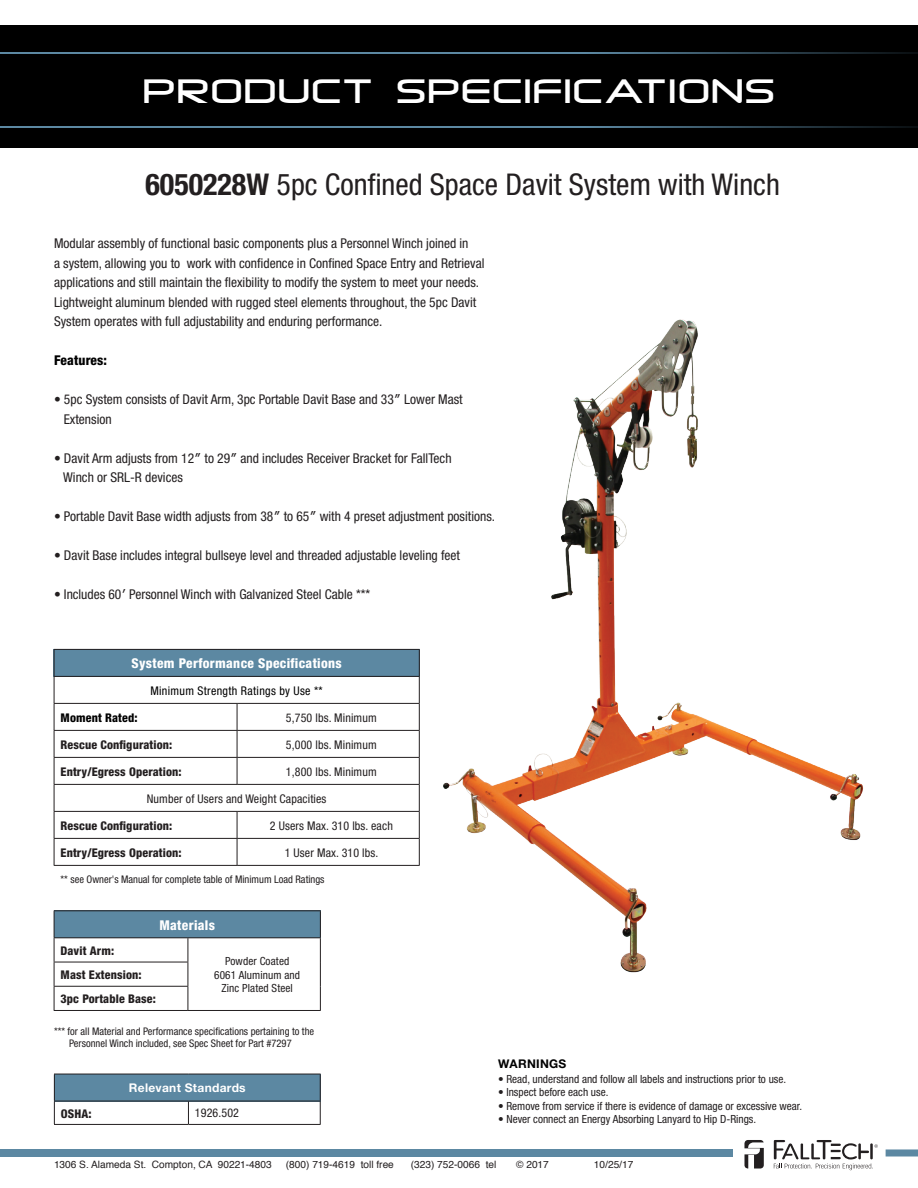
<style>
.page{position:relative;width:918px;height:1188px;background:#fff}
.page>*{position:absolute;margin:0;border:0;box-sizing:border-box;transform-origin:0 0}
.t1{font:condensed 30px "Helvetica Neue";color:#231f20}
.t2{font:27px "Fall Tech";letter-spacing:.075em;color:#fff}
.t3{font:condensed 13.5px/19.5px "Helvetica Neue";color:#231f20}
.t4{font:800 condensed 13.5px "Helvetica Neue";letter-spacing:.025em;color:#fff}
.t5{font:800 condensed 13.5px "Helvetica Neue";letter-spacing:.01em;color:#000}
.t6{font:800 condensed 12px/24.3px "Helvetica Neue";letter-spacing:.01em;color:#231f20}
.t7{font:condensed 12px "Helvetica Neue";letter-spacing:.01em;color:#231f20}
.t8{font:condensed 12px "Helvetica Neue";letter-spacing:.025em;color:#000}
.t9{font:700 12px "Helvetica Neue";letter-spacing:.025em;color:#fff}
.t10{font:800 condensed 12px "Helvetica Neue";letter-spacing:.01em;color:#000}
.t11{font:700 12px "Helvetica Neue";letter-spacing:.025em;color:#000}
.t12{font:condensed 11.25px/13.5px "Helvetica Neue";color:#231f20;text-align:center}
.t13{font:condensed 10.5px/12.6px "Helvetica Neue";color:#231f20}
.t14{font:10.2px "Helvetica";color:#231f20}
.s1{font-weight:700}
.s2{font-family:"Helvetica";font-stretch:normal}
</style>
<div class="page">
<div style="left:0;top:25px;width:918px;height:123px;background:#000"></div>
<svg style="left:744px;top:1140px;width:20px;height:29px"></svg>
<svg style="left:774px;top:1140px;width:104px;height:30px"></svg>
<div style="left:886px;top:1149px;width:32px;height:8px;background:#5c88a2"></div>
<div style="left:0;top:1149px;width:732px;height:7px;background:#5c88a2"></div>
<div style="left:53px;top:649px;width:366px;height:28px;background:#5c88a2"></div>
<svg style="left:237px;top:812px;width:1px;height:53px"></svg>
<hr style="left:237px;top:703px;width:183px;height:1px;background:#231f20">
<hr style="left:237px;top:730px;width:183px;height:1px;background:#231f20">
<hr style="left:54px;top:730px;width:183px;height:1px;background:#231f20">
<hr style="left:54px;top:676px;width:183px;height:1px;background:#231f20">
<hr style="left:237px;top:676px;width:183px;height:1px;background:#231f20">
<hr style="left:54px;top:703px;width:183px;height:1px;background:#231f20">
<svg style="left:237px;top:704px;width:1px;height:80px"></svg>
<hr style="left:54px;top:649px;width:183px;height:1px;background:#231f20">
<hr style="left:237px;top:649px;width:183px;height:1px;background:#231f20">
<hr style="left:54px;top:757px;width:183px;height:1px;background:#231f20">
<hr style="left:237px;top:757px;width:183px;height:1px;background:#231f20">
<hr style="left:54px;top:784px;width:183px;height:1px;background:#231f20">
<hr style="left:237px;top:784px;width:183px;height:1px;background:#231f20">
<hr style="left:54px;top:811px;width:183px;height:1px;background:#231f20">
<hr style="left:237px;top:811px;width:183px;height:1px;background:#231f20">
<hr style="left:54px;top:838px;width:183px;height:1px;background:#231f20">
<svg style="left:54px;top:650px;width:1px;height:215px"></svg>
<hr style="left:237px;top:838px;width:183px;height:1px;background:#231f20">
<hr style="left:54px;top:865px;width:183px;height:1px;background:#231f20">
<hr style="left:237px;top:865px;width:183px;height:1px;background:#231f20">
<svg style="left:419px;top:650px;width:1px;height:215px"></svg>
<div style="left:54px;top:1074px;width:266px;height:27px;background:#5c88a2"></div>
<hr style="left:54px;top:1074px;width:134px;height:1px;background:#231f20">
<hr style="left:188px;top:1074px;width:133px;height:1px;background:#231f20">
<hr style="left:54px;top:1101px;width:134px;height:1px;background:#231f20">
<svg style="left:54px;top:1074px;width:1px;height:50px"></svg>
<hr style="left:188px;top:1101px;width:133px;height:1px;background:#231f20">
<svg style="left:188px;top:1101px;width:1px;height:23px"></svg>
<svg style="left:320px;top:1074px;width:1px;height:50px"></svg>
<hr style="left:54px;top:1124px;width:134px;height:1px;background:#231f20">
<hr style="left:188px;top:1124px;width:133px;height:1px;background:#231f20">
<hr style="left:0;top:127px;width:918px;height:1px;background:#5c88a2">
<hr style="left:0;top:52px;width:918px;height:1px;background:#5c88a2">
<img style="left:443px;top:319px;width:420px;height:654px">
<div style="left:54px;top:911px;width:266px;height:27px;background:#5c88a2"></div>
<hr style="left:54px;top:910px;width:134px;height:1px;background:#231f20">
<hr style="left:188px;top:910px;width:133px;height:1px;background:#231f20">
<hr style="left:54px;top:937px;width:134px;height:1px;background:#231f20">
<hr style="left:188px;top:937px;width:133px;height:1px;background:#231f20">
<hr style="left:54px;top:962px;width:134px;height:1px;background:#231f20">
<hr style="left:54px;top:986px;width:134px;height:1px;background:#231f20">
<svg style="left:54px;top:911px;width:1px;height:99px"></svg>
<svg style="left:188px;top:938px;width:1px;height:72px"></svg>
<svg style="left:320px;top:911px;width:1px;height:99px"></svg>
<hr style="left:54px;top:1010px;width:134px;height:1px;background:#231f20">
<hr style="left:188px;top:1010px;width:133px;height:1px;background:#231f20">
<h2 class="t2" style="left:145px;top:78px;width:633px">PRODUCT SPECIFICATIONS</h2>
<h1 class="t1" style="left:146px;top:167px;width:636px"><span class="s1">6050228W</span> 5pc Confined Space Davit System with Winch</h1>
<p class="t3" style="left:54px;top:234px;width:432px">Modular assembly of functional basic components plus a Personnel Winch joined in<br>a system, allowing you to work with confidence in Confined Space Entry and Retrieval applications and still maintain the flexibility to modify the system to meet your needs.<br>Lightweight aluminum blended with rugged steel elements throughout, the 5pc Davit System operates with full adjustability and enduring performance.</p>
<p class="t5" style="left:54px;top:352px;width:55px">Features:</p>
<p class="t3" style="left:64px;top:390px;width:401px;text-indent:-10px">• 5pc System consists of Davit Arm, 3pc Portable Davit Base and 33<span class="s2">″</span> Lower Mast<br>Extension</p>
<p class="t3" style="left:63px;top:448px;width:390px;text-indent:-9px">• Davit Arm adjusts from 12<span class="s2">″</span> to 29<span class="s2">″</span> and includes Receiver Bracket for FallTech<br>Winch or SRL-R devices</p>
<p class="t3" style="left:54px;top:507px;width:443px">• Portable Davit Base width adjusts from 38<span class="s2">″</span> to 65<span class="s2">″</span> with 4 preset adjustment positions.</p>
<p class="t3" style="left:54px;top:546px;width:408px">• Davit Base includes integral bullseye level and threaded adjustable leveling feet</p>
<p class="t3" style="left:54px;top:585px;width:318px">• Includes 60<span class="s2">′</span> Personnel Winch with Galvanized Steel Cable ***</p>
<p class="t4" style="left:132px;top:655px;width:212px">System Performance Specifications</p>
<p class="t8" style="left:150px;top:683px;width:174px">Minimum Strength Ratings by Use **</p>
<p class="t10" style="left:61px;top:710px;width:79px">Moment Rated:</p>
<p class="t7" style="left:286px;top:710px;width:92px">5,750 lbs. Minimum</p>
<p class="t6" style="left:61px;top:732px;width:113px">Rescue Configuration:</p>
<p class="t7" style="left:286px;top:737px;width:92px">5,000 lbs. Minimum</p>
<p class="t6" style="left:61px;top:759px;width:123px">Entry/Egress Operation:</p>
<p class="t7" style="left:286px;top:764px;width:92px">1,800 lbs. Minimum</p>
<p class="t7" style="left:147px;top:791px;width:181px">Number of Users and Weight Capacities</p>
<p class="t6" style="left:61px;top:813px;width:113px">Rescue Configuration:</p>
<p class="t7" style="left:270px;top:818px;width:125px">2 Users Max. 310 lbs. each</p>
<p class="t6" style="left:61px;top:840px;width:123px">Entry/Egress Operation:</p>
<p class="t7" style="left:285px;top:845px;width:95px">1 User Max. 310 lbs.</p>
<p class="t13" style="left:61px;top:873px;width:265px">** see Owner's Manual for complete table of Minimum Load Ratings</p>
<p class="t4" style="left:159px;top:917px;width:57px">Materials</p>
<p class="t6" style="left:61px;top:938px;width:55px">Davit Arm:</p>
<p class="t12" style="left:214px;top:954px;width:87px">Powder Coated<br>6061 Aluminum and<br>Zinc Plated Steel</p>
<p class="t6" style="left:61px;top:962px;width:97px">Mast Extension:<br>3pc Portable Base:</p>
<p class="t13" style="left:69px;top:1024px;width:247px;text-indent:-15px">*** for all Material and Performance specifications pertaining to the<br>Personnel Winch included, see Spec Sheet for Part #7297</p>
<p class="t9" style="left:129px;top:1081px;width:118px">Relevant Standards</p>
<p class="t6" style="left:61px;top:1101px;width:32px">OSHA:</p>
<p class="t7" style="left:195px;top:1106px;width:46px">1926.502</p>
<p class="t11" style="left:498px;top:1056px;width:70px">WARNINGS</p>
<p class="t12" style="left:498px;top:1072px;width:290px">• Read, understand and follow all labels and instructions prior to use.</p>
<p class="t12" style="left:498px;top:1086px;width:112px">• Inspect before each use.</p>
<p class="t12" style="left:498px;top:1099px;width:305px">• Remove from service if there is evidence of damage or excessive wear.</p>
<p class="t12" style="left:498px;top:1113px;width:260px">• Never connect an Energy Absorbing Lanyard to Hip D-Rings.</p>
<p class="t14" style="left:54px;top:1156px;width:219px">1306 S. Alameda St. Compton, CA 90221-4803</p>
<p class="t14" style="left:286px;top:1156px;width:110px">(800) 719-4619 toll free</p>
<p class="t14" style="left:411px;top:1156px;width:87px">(323) 752-0066 tel</p>
<p class="t14" style="left:516px;top:1156px;width:34px">© 2017</p>
<p class="t14" style="left:594px;top:1156px;width:41px">10/25/17</p>
</div>
